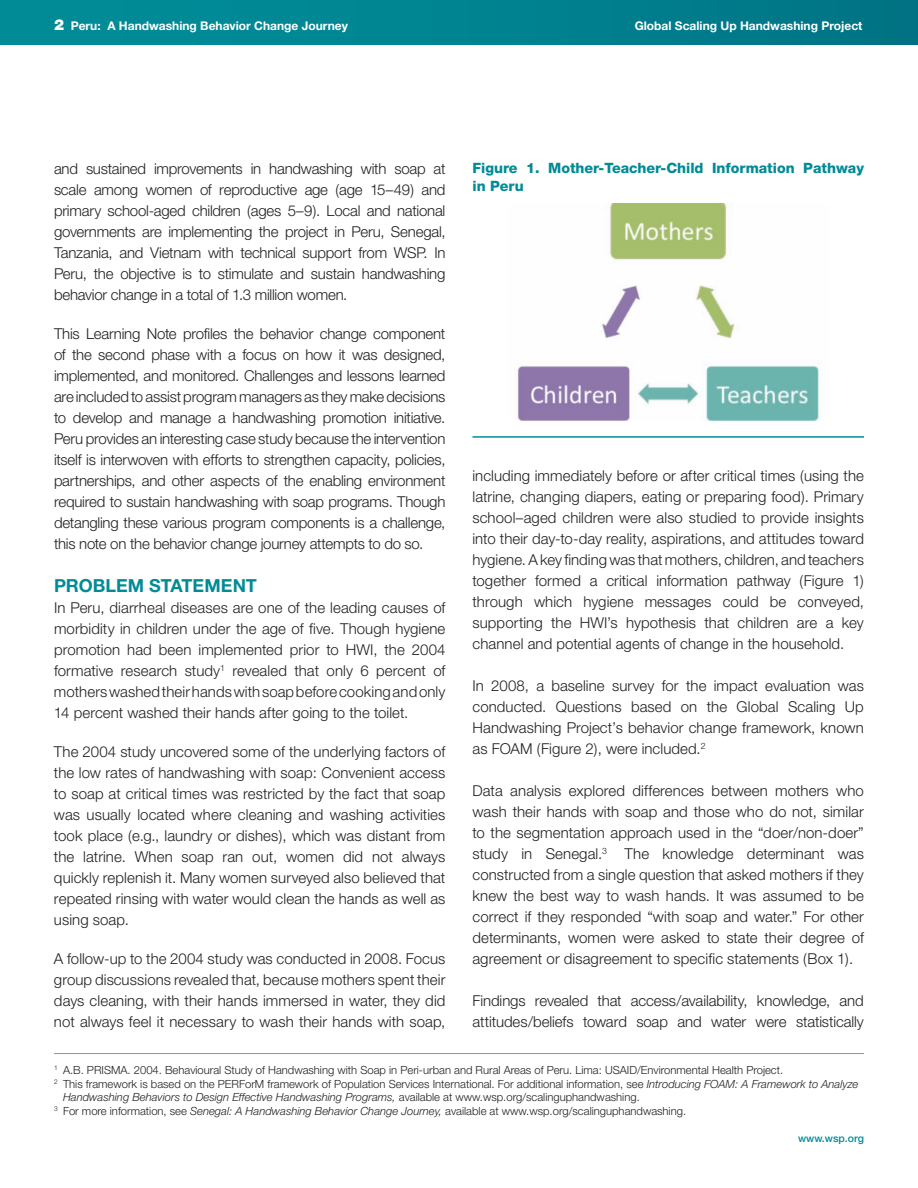
<style>
.page{position:relative;width:918px;height:1188px;background:#fff}
.page>*{position:absolute;margin:0;border:0;box-sizing:border-box;transform-origin:0 0}
.t1{font:700 18px "Helvetica Neue";color:#008b97}
.t2{font:300 15px/21px "Helvetica Neue";color:#231f20;text-align:justify}
.t3{font:800 14.25px/18px "Helvetica Neue";color:#008b97}
.t4{font:700 12px "Helvetica Neue";color:#fff}
.t5{font:300 11.25px "Helvetica Neue";color:#231f20}
.t6{font:italic 300 11.25px "Helvetica Neue";color:#231f20}
.t7{font:500 10.5px "Helvetica Neue";color:#008b97}
.s1{font-weight:900;font-size:15px}
.s2{font-style:italic}
.s3{font-style:normal}
</style>
<div class="page">
<div style="left:0;top:0;width:918px;height:45px;background:linear-gradient(to right,#008f9a,#007585)"></div>
<hr style="left:917px;top:0;width:1px;height:45px;background:#007182">
<hr style="left:54px;top:1053px;width:810px;height:1px;background:#939598">
<img style="left:517px;top:204px;width:302px;height:217px">
<hr style="left:472px;top:436px;width:392px;height:2px;background:#008b97">
<p class="t4" style="left:54px;top:21px;width:296px"><span class="s1">2</span> Peru: A Handwashing Behavior Change Journey</p>
<p class="t4" style="left:635px;top:21px;width:229px">Global Scaling Up Handwashing Project</p>
<p class="t2" style="left:54px;top:159px;width:393px">and sustained improvements in handwashing with soap at scale among women of reproductive age (age 15–49) and primary school-aged children (ages 5–9). Local and national governments are implementing the project in Peru, Senegal, Tanzania, and Vietnam with technical support from WSP. In Peru, the objective is to stimulate and sustain handwashing behavior change in a total of 1.3 million women.</p>
<p class="t2" style="left:54px;top:324px;width:393px">This Learning Note profiles the behavior change component of the second phase with a focus on how it was designed, implemented, and monitored. Challenges and lessons learned are included to assist program managers as they make decisions to develop and manage a handwashing promotion initiative.<br>Peru provides an interesting case study because the intervention itself is interwoven with efforts to strengthen capacity, policies, partnerships, and other aspects of the enabling environment required to sustain handwashing with soap programs. Though detangling these various program components is a challenge, this note on the behavior change journey attempts to do so.</p>
<p class="t1" style="left:54px;top:579px;width:204px">PROBLEM STATEMENT</p>
<p class="t2" style="left:54px;top:599px;width:393px">In Peru, diarrheal diseases are one of the leading causes of morbidity in children under the age of five. Though hygiene promotion had been implemented prior to HWI, the 2004 formative research study<sup>1</sup> revealed that only 6 percent of mothers washed their hands with soap before cooking and only 14 percent washed their hands after going to the toilet.</p>
<p class="t2" style="left:54px;top:743px;width:393px">The 2004 study uncovered some of the underlying factors of the low rates of handwashing with soap: Convenient access to soap at critical times was restricted by the fact that soap was usually located where cleaning and washing activities took place (e.g., laundry or dishes), which was distant from the latrine. When soap ran out, women did not always quickly replenish it. Many women surveyed also believed that repeated rinsing with water would clean the hands as well as using soap.</p>
<p class="t2" style="left:54px;top:950px;width:393px">A follow-up to the 2004 study was conducted in 2008. Focus group discussions revealed that, because mothers spent their days cleaning, with their hands immersed in water, they did not always feel it necessary to wash their hands with soap,</p>
<p class="t3" style="left:472px;top:160px;width:393px">Figure 1. Mother-Teacher-Child Information Pathway in Peru</p>
<p class="t2" style="left:472px;top:467px;width:393px">including immediately before or after critical times (using the latrine, changing diapers, eating or preparing food). Primary school–aged children were also studied to provide insights into their day-to-day reality, aspirations, and attitudes toward hygiene. A key finding was that mothers, children, and teachers together formed a critical information pathway (Figure 1) through which hygiene messages could be conveyed, supporting the HWI’s hypothesis that children are a key channel and potential agents of change in the household.</p>
<p class="t2" style="left:472px;top:677px;width:393px">In 2008, a baseline survey for the impact evaluation was conducted. Questions based on the Global Scaling Up Handwashing Project’s behavior change framework, known as FOAM (Figure 2), were included.<sup>2</sup></p>
<p class="t2" style="left:472px;top:782px;width:393px">Data analysis explored differences between mothers who wash their hands with soap and those who do not, similar to the segmentation approach used in the “doer/non-doer” study in Senegal.<sup>3</sup> The knowledge determinant was constructed from a single question that asked mothers if they knew the best way to wash hands. It was assumed to be correct if they responded “with soap and water.” For other determinants, women were asked to state their degree of agreement or disagreement to specific statements (Box 1).</p>
<p class="t2" style="left:472px;top:992px;width:393px">Findings revealed that access/availability, knowledge, and attitudes/beliefs toward soap and water were statistically</p>
<p class="t5" style="left:54px;top:1066px;width:731px"><sup>1</sup> A.B. PRISMA. 2004. Behavioural Study of Handwashing with Soap in Peri-urban and Rural Areas of Peru. Lima: USAID/Environmental Health Project.</p>
<p class="t5" style="left:54px;top:1080px;width:806px"><sup>2</sup> This framework is based on the PERForM framework of Population Services International. For additional information, see <span class="s2">Introducing FOAM: A Framework to Analyze</span></p>
<p class="t6" style="left:63px;top:1093px;width:578px">Handwashing Behaviors to Design Effective Handwashing Programs, <span class="s3">available at www.wsp.org/scalinguphandwashing.</span></p>
<p class="t5" style="left:54px;top:1107px;width:634px"><sup>3</sup> For more information, see <span class="s2">Senegal: A Handwashing Behavior Change Journey,</span> available at www.wsp.org/scalinguphandwashing.</p>
<p class="t7" style="left:798px;top:1135px;width:67px">www.wsp.org</p>
</div>
